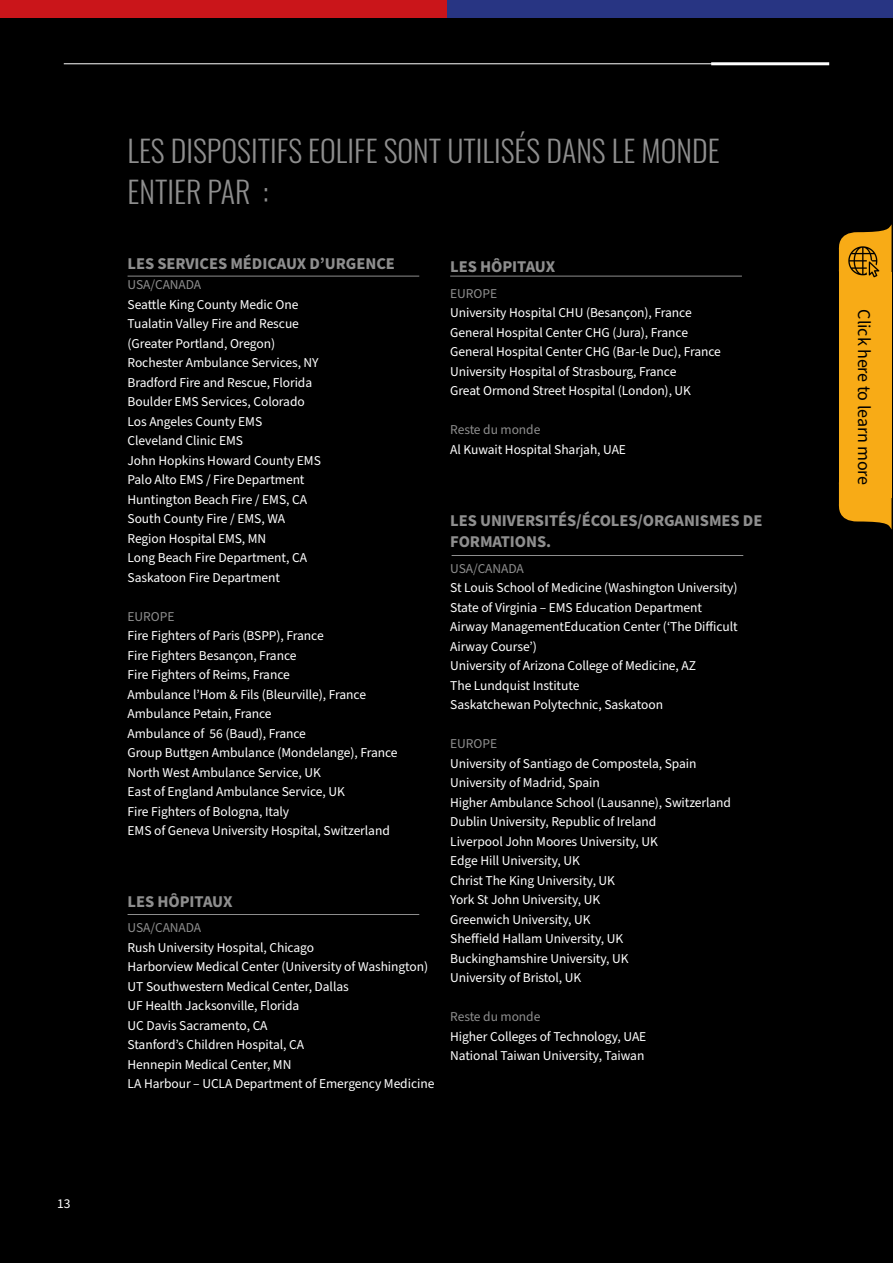
<style>
.page{position:relative;width:893px;height:1263px;background:#000}
.page>*{position:absolute;margin:0;border:0;box-sizing:border-box;transform-origin:0 0}
.t1{font:300 30px/40.5px "Oswald";color:#8e8e8e}
.t2{font:18px "Source Sans Pro";letter-spacing:-.005em;color:#000}
.t3{font:700 16.5px/21px "Source Sans Pro";letter-spacing:-.005em;color:#8e8e8e}
.t4{font:13.5px/19.5px "Source Sans Pro";letter-spacing:-.005em;color:#fff}
.t5{font:13.5px "Source Sans Pro";letter-spacing:-.005em;color:#8e8e8e}
</style>
<div class="page">
<svg style="left:838px;top:482px;width:53px;height:47px"></svg>
<div style="left:839px;top:273px;width:53px;height:225px;background:#f8ab16"></div>
<svg style="left:838px;top:225px;width:53px;height:53px"></svg>
<img style="left:847px;top:245px;width:32px;height:32px">
<hr style="left:128px;top:276px;width:291px;height:1px;background:#8e8e8e">
<hr style="left:128px;top:914px;width:291px;height:1px;background:#8e8e8e">
<hr style="left:452px;top:555px;width:291px;height:1px;background:#8e8e8e">
<hr style="left:450px;top:276px;width:292px;height:1px;background:#8e8e8e">
<hr style="left:64px;top:64px;width:748px;height:1px;background:#fff">
<hr style="left:711px;top:62px;width:118px;height:3px;background:#fff">
<div style="left:446px;top:0;width:447px;height:17px;background:#283583"></div>
<div style="left:0;top:0;width:446px;height:17px;background:#ca151a"></div>
<p class="t4" style="left:57px;top:1194px;width:15px">13</p>
<h1 class="t1" style="left:128px;top:128px;width:593px">LES DISPOSITIFS EOLIFE SONT UTILISÉS DANS LE MONDE<br>ENTIER PAR :</h1>
<p class="t3" style="left:128px;top:254px;width:269px">LES SERVICES MÉDICAUX D’URGENCE</p>
<p class="t5" style="left:128px;top:276px;width:75px">USA/CANADA</p>
<p class="t4" style="left:128px;top:295px;width:195px">Seattle King County Medic One<br>Tualatin Valley Fire and Rescue (Greater Portland, Oregon)<br>Rochester Ambulance Services, NY<br>Bradford Fire and Rescue, Florida<br>Boulder EMS Services, Colorado<br>Los Angeles County EMS<br>Cleveland Clinic EMS<br>John Hopkins Howard County EMS<br>Palo Alto EMS / Fire Department<br>Huntington Beach Fire / EMS, CA<br>South County Fire / EMS, WA<br>Region Hospital EMS, MN<br>Long Beach Fire Department, CA<br>Saskatoon Fire Department</p>
<p class="t5" style="left:128px;top:607px;width:48px">EUROPE</p>
<p class="t4" style="left:128px;top:626px;width:272px">Fire Fighters of Paris (BSPP), France<br>Fire Fighters Besançon, France<br>Fire Fighters of Reims, France<br>Ambulance l’Hom &amp; Fils (Bleurville), France Ambulance Petain, France<br>Ambulance of 56 (Baud), France<br>Group Buttgen Ambulance (Mondelange), France North West Ambulance Service, UK<br>East of England Ambulance Service, UK<br>Fire Fighters of Bologna, Italy<br>EMS of Geneva University Hospital, Switzerland</p>
<p class="t3" style="left:128px;top:891px;width:106px">LES HÔPITAUX</p>
<p class="t5" style="left:128px;top:919px;width:75px">USA/CANADA</p>
<p class="t4" style="left:128px;top:938px;width:308px">Rush University Hospital, Chicago<br>Harborview Medical Center (University of Washington)<br>UT Southwestern Medical Center, Dallas<br>UF Health Jacksonville, Florida<br>UC Davis Sacramento, CA<br>Stanford’s Children Hospital, CA<br>Hennepin Medical Center, MN<br>LA Harbour – UCLA Department of Emergency Medicine</p>
<p class="t3" style="left:450px;top:257px;width:106px">LES HÔPITAUX</p>
<p class="t5" style="left:450px;top:284px;width:48px">EUROPE</p>
<p class="t4" style="left:450px;top:303px;width:272px">University Hospital CHU (Besançon), France General Hospital Center CHG (Jura), France General Hospital Center CHG (Bar-le Duc), France University Hospital of Strasbourg, France<br>Great Ormond Street Hospital (London), UK</p>
<p class="t5" style="left:450px;top:421px;width:92px">Reste du monde</p>
<p class="t4" style="left:450px;top:440px;width:177px">Al Kuwait Hospital Sharjah, UAE</p>
<p class="t3" style="left:450px;top:510px;width:314px">LES UNIVERSITÉS/ÉCOLES/ORGANISMES DE<br>FORMATIONS.</p>
<p class="t5" style="left:450px;top:559px;width:75px">USA/CANADA</p>
<p class="t4" style="left:450px;top:578px;width:289px">St Louis School of Medicine (Washington University)<br>State of Virginia – EMS Education Department Airway ManagementEducation Center (‘The Difficult Airway Course’)<br>University of Arizona College of Medicine, AZ<br>The Lundquist Institute<br>Saskatchewan Polytechnic, Saskatoon</p>
<p class="t5" style="left:450px;top:735px;width:48px">EUROPE</p>
<p class="t4" style="left:450px;top:754px;width:282px">University of Santiago de Compostela, Spain University of Madrid, Spain<br>Higher Ambulance School (Lausanne), Switzerland Dublin University, Republic of Ireland<br>Liverpool John Moores University, UK<br>Edge Hill University, UK<br>Christ The King University, UK<br>York St John University, UK<br>Greenwich University, UK<br>Sheffield Hallam University, UK<br>Buckinghamshire University, UK<br>University of Bristol, UK</p>
<p class="t5" style="left:450px;top:1007px;width:92px">Reste du monde</p>
<p class="t4" style="left:450px;top:1027px;width:198px">Higher Colleges of Technology, UAE<br>National Taiwan University, Taiwan</p>
<h2 class="t2" style="left:876px;top:309px;width:178px;rotate:90deg">Click here to learn more</h2>
</div>
